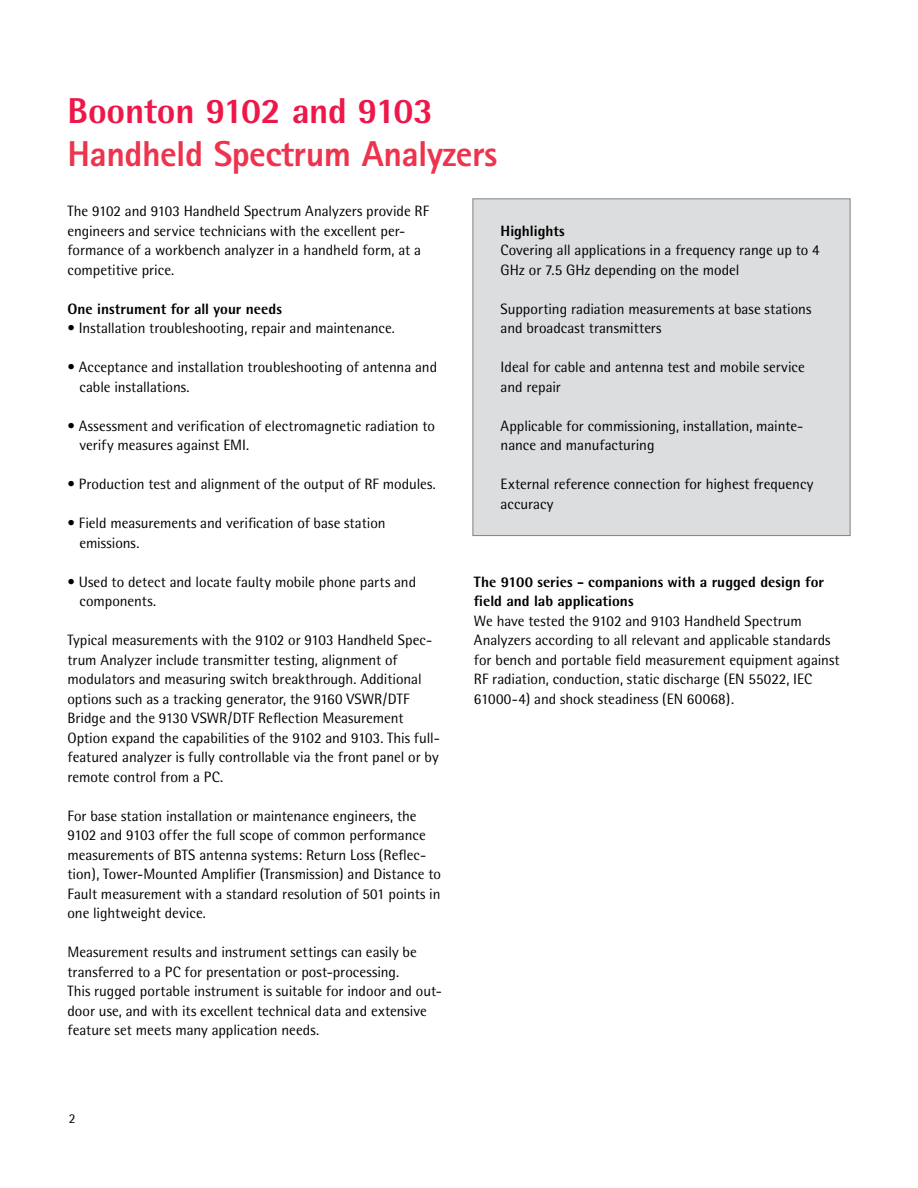
<style>
.page{position:relative;width:918px;height:1188px;background:#fff}
.page>*{position:absolute;margin:0;border:0;box-sizing:border-box;transform-origin:0 0}
.t1{font:800 36px "Rotis Sans Serif";letter-spacing:-.015em;color:#ee334e}
.t2{font:800 36px "Rotis Semi Sans";letter-spacing:-.01em;color:#ed1849}
.t3{font:15px/19.5px "Rotis Semi Sans";color:#000}
.t4{font:800 15px/19.5px "Rotis Semi Sans";color:#000}
.t5{font:13.5px "Rotis Semi Sans";color:#000}
</style>
<div class="page">
<div style="left:472px;top:198px;width:378px;height:338px;background:#dcddde;border:1px solid #808285"></div>
<h1 class="t2" style="left:68px;top:88px;width:367px">Boonton 9102 and 9103</h1>
<h1 class="t1" style="left:68px;top:131px;width:432px">Handheld Spectrum Analyzers</h1>
<p class="t3" style="left:68px;top:201px;width:363px">The 9102 and 9103 Handheld Spectrum Analyzers provide RF engineers and service technicians with the excellent per&shy;formance of a workbench analyzer in a handheld form, at a competitive price.</p>
<p class="t4" style="left:68px;top:299px;width:216px">One instrument for all your needs</p>
<p class="t3" style="left:68px;top:318px;width:329px">• Installation troubleshooting, repair and maintenance.</p>
<p class="t3" style="left:80px;top:357px;width:359px;text-indent:-12px">• Acceptance and installation troubleshooting of antenna and cable installations.</p>
<p class="t3" style="left:80px;top:416px;width:357px;text-indent:-12px">• Assessment and verification of electromagnetic radiation to verify measures against EMI.</p>
<p class="t3" style="left:68px;top:474px;width:370px">• Production test and alignment of the output of RF modules.</p>
<p class="t3" style="left:80px;top:513px;width:308px;text-indent:-12px">• Field measurements and verification of base station emissions.</p>
<p class="t3" style="left:80px;top:572px;width:338px;text-indent:-12px">• Used to detect and locate faulty mobile phone parts and components.</p>
<p class="t3" style="left:68px;top:630px;width:374px">Typical measurements with the 9102 or 9103 Handheld Spec&shy;trum Analyzer include transmitter testing, alignment of modulators and measuring switch breakthrough. Additional options such as a tracking generator, the 9160 VSWR/DTF Bridge and the 9130 VSWR/DTF Reflection Measurement Option expand the capabilities of the 9102 and 9103. This full&shy;featured analyzer is fully controllable via the front panel or by remote control from a PC.</p>
<p class="t3" style="left:68px;top:806px;width:375px">For base station installation or maintenance engineers, the 9102 and 9103 offer the full scope of common performance measurements of BTS antenna systems: Return Loss (Reflec&shy;tion), Tower-Mounted Amplifier (Transmission) and Distance to Fault measurement with a standard resolution of 501 points in one lightweight device.</p>
<p class="t3" style="left:68px;top:942px;width:376px">Measurement results and instrument settings can easily be transferred to a PC for presentation or post-processing.<br>This rugged portable instrument is suitable for indoor and out&shy;door use, and with its excellent technical data and extensive feature set meets many application needs.</p>
<p class="t4" style="left:501px;top:221px;width:66px">Highlights</p>
<p class="t3" style="left:501px;top:240px;width:321px">Covering all applications in a frequency range up to 4<br>GHz or 7.5 GHz depending on the model</p>
<p class="t3" style="left:501px;top:299px;width:312px">Supporting radiation measurements at base stations and broadcast transmitters</p>
<p class="t3" style="left:501px;top:357px;width:306px">Ideal for cable and antenna test and mobile service and repair</p>
<p class="t3" style="left:501px;top:416px;width:304px">Applicable for commissioning, installation, mainte&shy;nance and manufacturing</p>
<p class="t3" style="left:501px;top:474px;width:314px">External reference connection for highest frequency accuracy</p>
<p class="t4" style="left:474px;top:572px;width:352px">The 9100 series - companions with a rugged design for field and lab applications</p>
<p class="t3" style="left:474px;top:611px;width:367px">We have tested the 9102 and 9103 Handheld Spectrum Analyzers according to all relevant and applicable standards for bench and portable field measurement equipment against RF radiation, conduction, static discharge (EN 55022, IEC 61000-4) and shock steadiness (EN 60068).</p>
<p class="t5" style="left:69px;top:1110px;width:8px">2</p>
</div>
